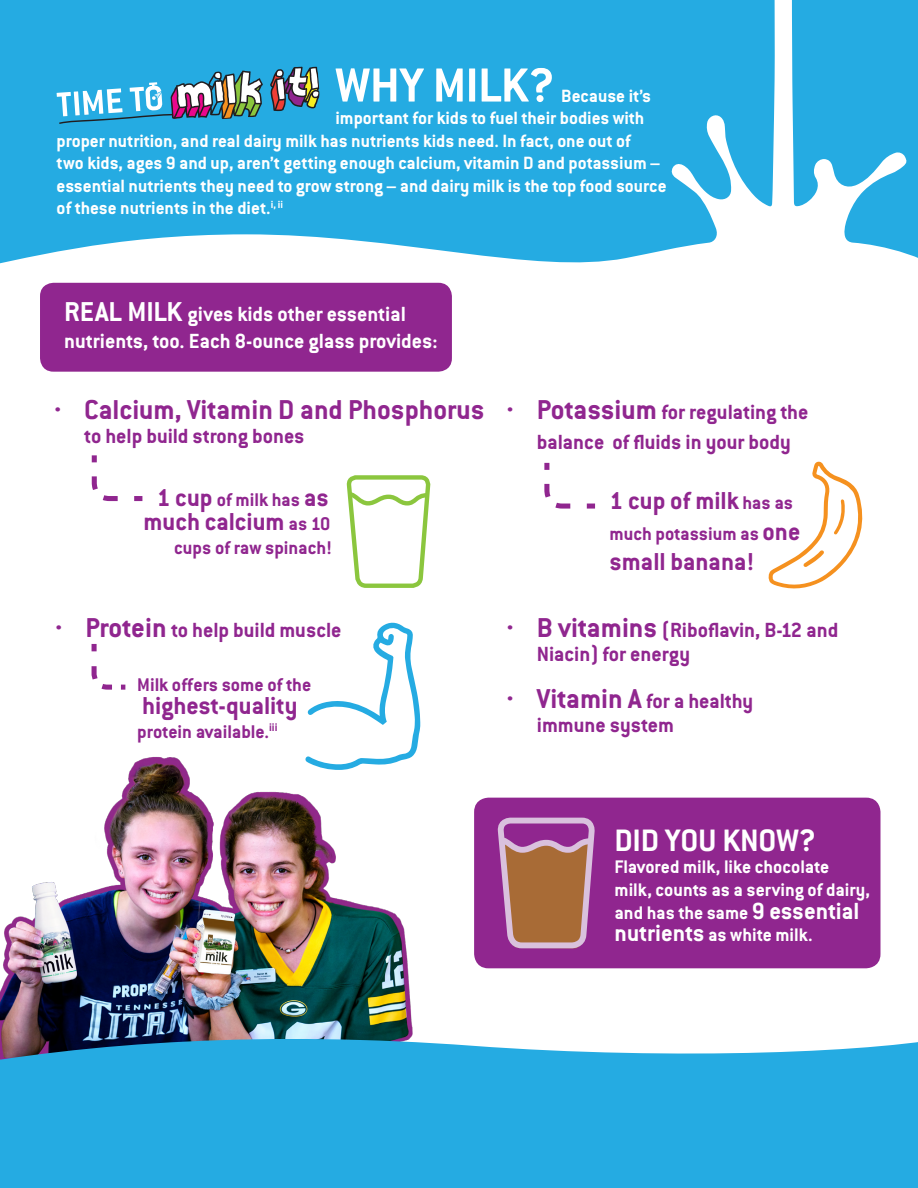
<style>
.page{position:relative;width:918px;height:1188px;background:#fff}
.page>*{position:absolute;margin:0;border:0;box-sizing:border-box;transform-origin:0 0}
.t1{font:700 52.5px "Conduit ITC";letter-spacing:-.01em;color:#fff}
.t2{font:700 34.05px "Conduit ITC";color:#fff}
.t3{font:700 30px "Conduit ITC";color:#90268f}
.t4{font:700 26.85px "Conduit ITC";color:#90268f}
.t5{font:700 22.5px/24px "Conduit ITC";color:#90268f}
.t6{font:700 22.5px/27px "Conduit ITC";color:#fff}
.t7{font:700 20.25px "Conduit ITC";color:#90268f}
.t8{font:700 19.95px/22.6px "Conduit ITC";color:#fff}
.t9{font:700 19.5px "Conduit ITC";color:#fff}
.s1{font-size:30px}
.s2{font-family:"Times"}
.s3{font-size:26.85px}
.s4{font-size:20.25px}
.s5{font-family:"Times";font-size:30px}
.s6{font-size:25.65px}
</style>
<div class="page">
<img style="left:0;top:757px;width:413px;height:274px">
<svg style="left:0;top:1031px;width:918px;height:157px;background:#32abde"></svg>
<div style="left:474px;top:798px;width:407px;height:170px;background:#90268f;border-radius:14px"></div>
<svg style="left:0;top:0;width:918px;height:285px;fill:#25abe2"></svg>
<svg style="left:270px;top:67px;width:50px;height:44px"></svg>
<svg style="left:57px;top:71px;width:206px;height:54px"></svg>
<div style="left:40px;top:283px;width:412px;height:89px;background:#90268f;border-radius:14px"></div>
<svg style="left:768px;top:462px;width:95px;height:127px"></svg>
<svg style="left:495px;top:817px;width:103px;height:248px"></svg>
<svg style="left:305px;top:475px;width:126px;height:295px"></svg>
<svg style="left:91px;top:455px;width:52px;height:47px"></svg>
<svg style="left:544px;top:462px;width:52px;height:47px"></svg>
<svg style="left:91px;top:643px;width:35px;height:47px"></svg>
<p class="t1" style="left:335px;top:54px;width:221px">WHY MILK?</p>
<p class="t9" style="left:561px;top:84px;width:91px">Because it’s</p>
<p class="t9" style="left:335px;top:107px;width:310px">important for kids to fuel their bodies with</p>
<p class="t9" style="left:57px;top:129px;width:576px">proper nutrition, and real dairy milk has nutrients kids need. In fact, one out of</p>
<p class="t9" style="left:57px;top:152px;width:605px">two kids, ages 9 and up, aren’t getting enough calcium, vitamin D and potassium –</p>
<p class="t9" style="left:57px;top:174px;width:612px">essential nutrients they need to grow strong – and dairy milk is the top food source</p>
<p class="t9" style="left:57px;top:197px;width:228px">of these nutrients in the diet.<sup>i,</sup> <sup>ii</sup></p>
<p class="t6" style="left:64px;top:300px;width:375px"><span class="s1">REAL MILK</span> gives kids other essential nutrients, too. Each 8-ounce glass provides:</p>
<p class="t3" style="left:54px;top:392px;width:432px"><span class="s2">·</span> Calcium, Vitamin D and Phosphorus</p>
<p class="t5" style="left:84px;top:424px;width:222px">to help build strong bones</p>
<p class="t7" style="left:157px;top:488px;width:173px"><span class="s3">1 cup</span> of milk has <span class="s3">as</span></p>
<p class="t4" style="left:144px;top:506px;width:188px">much calcium <span class="s4">as 10</span></p>
<p class="t7" style="left:174px;top:535px;width:159px">cups of raw spinach!</p>
<p class="t5" style="left:507px;top:397px;width:303px;line-height:30.3px;text-align:center"><span class="s5">·</span> <span class="s1">Potassium</span> for regulating the balance of fluids in your body</p>
<p class="t4" style="left:610px;top:485px;width:185px">1 cup of milk <span class="s4">has as</span></p>
<p class="t7" style="left:610px;top:522px;width:192px">much potassium as <span class="s3">one</span></p>
<p class="t4" style="left:610px;top:546px;width:146px">small banana!</p>
<p class="t5" style="left:55px;top:617px;width:288px"><span class="s5">·</span> <span class="s1">Protein</span> to help build muscle</p>
<p class="t5" style="left:537px;top:617px;width:303px;text-indent:-30px"><span class="s5">·</span> <span class="s1">B vitamins</span> (Riboflavin, B-12 and<br>Niacin) for energy</p>
<p class="t5" style="left:537px;top:688px;width:218px;text-indent:-30px"><span class="s5">·</span> <span class="s1">Vitamin A</span> for a healthy immune system</p>
<p class="t7" style="left:137px;top:673px;width:175px">Milk offers some of the</p>
<p class="t4" style="left:142px;top:690px;width:157px">highest-quality</p>
<p class="t7" style="left:137px;top:720px;width:142px">protein available.<sup>iii</sup></p>
<p class="t2" style="left:615px;top:820px;width:203px">DID YOU KNOW?</p>
<p class="t8" style="left:615px;top:855px;width:257px">Flavored milk, like chocolate milk, counts as a serving of dairy, and has the same <span class="s6">9 essential nutrients</span> as white milk.</p>
</div>
